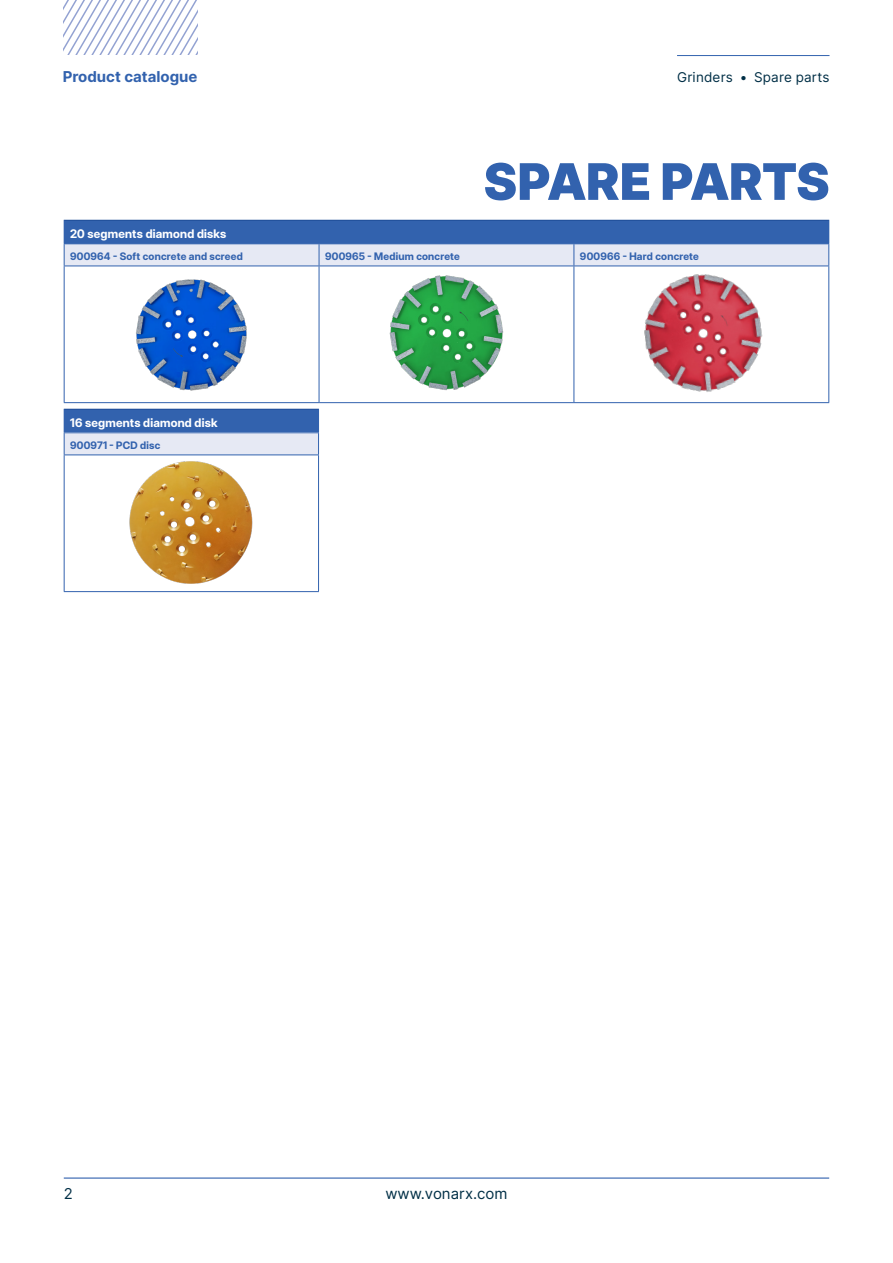
<style>
.page{position:relative;width:893px;height:1263px;background:#fff}
.page>*{position:absolute;margin:0;border:0;box-sizing:border-box;transform-origin:0 0}
.t1{font:900 51px "Inter Display";letter-spacing:.01em;color:#3262ae}
.t2{font:700 15px "Inter";color:#3262ae}
.t3{font:15px "Inter";color:#002f46}
.t4{font:13.5px "Inter";letter-spacing:.015em;color:#002f46}
.Body{font:700 12px "Inter Display";letter-spacing:.02em;color:#fff}
.Body-2{font:700 10.5px "Inter Display";letter-spacing:.02em;color:#3262ae}
</style>
<div class="page">
<hr style="left:64px;top:1177px;width:765px;height:1px;background:#3262ae">
<hr style="left:677px;top:55px;width:152px;height:1px;background:#3262ae">
<svg style="left:64px;top:0;width:133px;height:54px"></svg>
<hr style="left:64px;top:266px;width:1px;height:136px;background:#3262ae">
<hr style="left:319px;top:266px;width:1px;height:136px;background:#3262ae">
<hr style="left:574px;top:266px;width:1px;height:136px;background:#3262ae">
<hr style="left:828px;top:266px;width:1px;height:136px;background:#3262ae">
<hr style="left:64px;top:402px;width:255px;height:1px;background:#3262ae">
<hr style="left:319px;top:402px;width:255px;height:1px;background:#3262ae">
<hr style="left:574px;top:402px;width:255px;height:1px;background:#3262ae">
<svg style="left:64px;top:220px;width:765px;height:46px;background:#849fcd"></svg>
<hr style="left:64px;top:266px;width:255px;height:1px;background:#3262ae">
<hr style="left:319px;top:266px;width:255px;height:1px;background:#3262ae">
<hr style="left:574px;top:266px;width:255px;height:1px;background:#3262ae">
<img style="left:136px;top:279px;width:111px;height:112px">
<img style="left:389px;top:275px;width:115px;height:116px">
<img style="left:644px;top:274px;width:119px;height:118px">
<div style="left:64px;top:409px;width:255px;height:24px;background:#3262ae"></div>
<div style="left:64px;top:433px;width:255px;height:22px;background:#e6e9f4"></div>
<hr style="left:64px;top:409px;width:255px;height:1px;background:#1f4d98">
<hr style="left:64px;top:455px;width:1px;height:136px;background:#3262ae">
<hr style="left:318px;top:455px;width:1px;height:136px;background:#3262ae">
<hr style="left:64px;top:591px;width:255px;height:1px;background:#3262ae">
<svg style="left:64px;top:409px;width:1px;height:45px"></svg>
<svg style="left:318px;top:409px;width:1px;height:45px"></svg>
<hr style="left:64px;top:454px;width:255px;height:1px;background:#3262ae">
<img style="left:129px;top:461px;width:124px;height:123px">
<h2 class="t2" style="left:63px;top:66px;width:136px">Product catalogue</h2>
<p class="t4" style="left:677px;top:68px;width:154px">Grinders • Spare parts</p>
<h1 class="t1" style="left:484px;top:144px;width:347px">SPARE PARTS</h1>
<p class="Body" style="left:70px;top:225px;width:158px">20 segments diamond disks</p>
<p class="Body-2" style="left:70px;top:249px;width:174px">900964 - Soft concrete and screed</p>
<p class="Body-2" style="left:325px;top:249px;width:136px">900965 - Medium concrete</p>
<p class="Body-2" style="left:580px;top:249px;width:120px">900966 - Hard concrete</p>
<p class="Body" style="left:70px;top:414px;width:149px">16 segments diamond disk</p>
<p class="Body-2" style="left:70px;top:438px;width:92px">900971 - PCD disc</p>
<h2 class="t3" style="left:64px;top:1182px;width:11px">2</h2>
<h2 class="t3" style="left:385px;top:1182px;width:124px">www.vonarx.com</h2>
</div>
